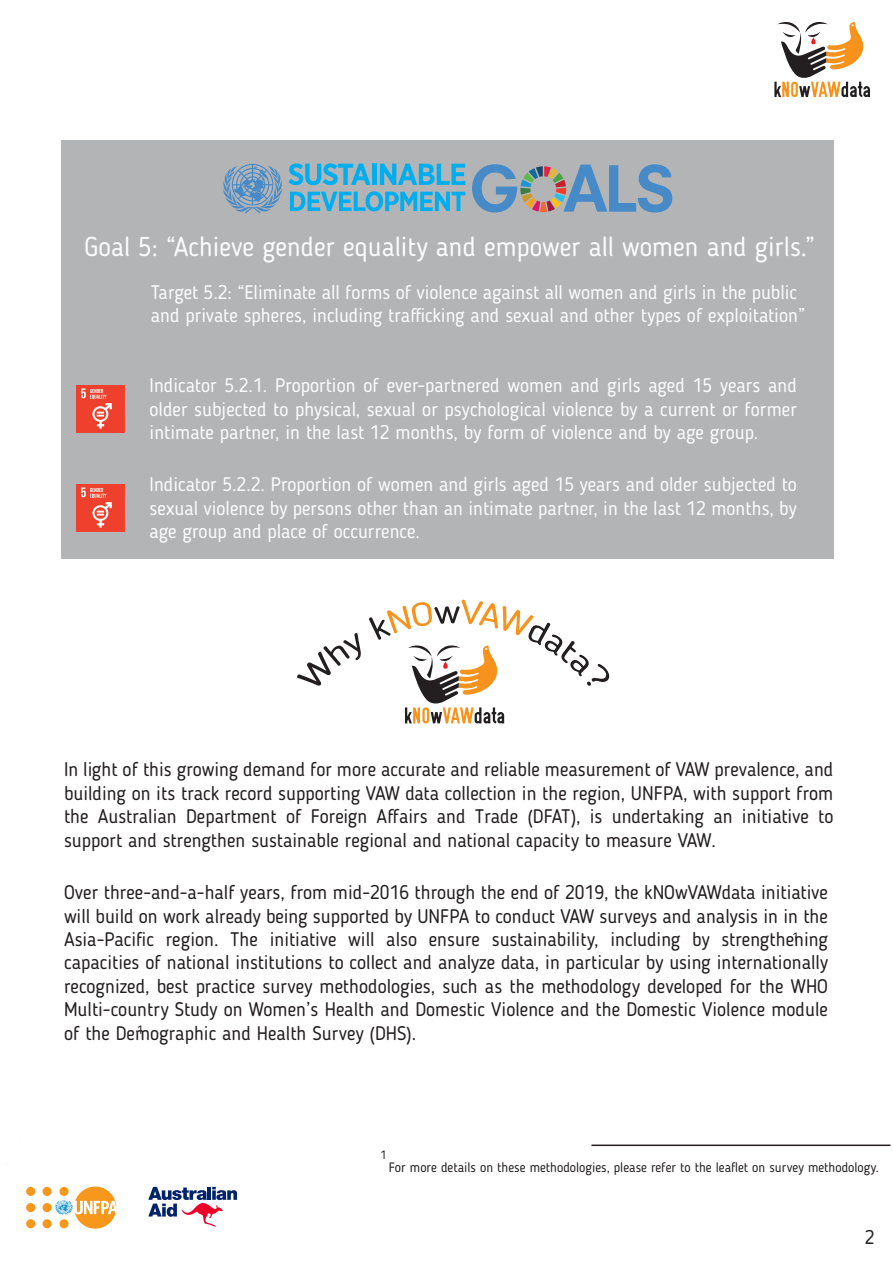
<style>
.page{position:relative;width:893px;height:1263px;background:#fff}
.page>*{position:absolute;margin:0;border:0;box-sizing:border-box;transform-origin:0 0}
.t1{font:27px "Blogger Sans";color:#fcfcfc}
.t2{font:19.5px/23.4px "Blogger Sans";color:#231f20;text-align:justify}
.t3{font:19.5px/23.4px "Blogger Sans";color:#fcfcfc;text-align:justify}
.t4{font:13.5px "Blogger Sans";color:#231f20}
.t5{font:12px "Blogger Sans";color:#231f20}
</style>
<div class="page">
<svg style="left:148px;top:1187px;width:89px;height:40px"></svg>
<div style="left:43px;top:1203px;width:9px;height:9px;background:#f7981d;border-radius:50%"></div>
<div style="left:43px;top:1219px;width:9px;height:9px;background:#f7981d;border-radius:50%"></div>
<div style="left:43px;top:1187px;width:9px;height:9px;background:#f7981d;border-radius:50%"></div>
<div style="left:26px;top:1203px;width:9px;height:9px;background:#f7981d;border-radius:50%"></div>
<div style="left:26px;top:1219px;width:9px;height:9px;background:#f7981d;border-radius:50%"></div>
<div style="left:26px;top:1187px;width:9px;height:9px;background:#f7981d;border-radius:50%"></div>
<svg style="left:55px;top:1186px;width:61px;height:43px"></svg>
<hr style="left:591px;top:1144px;width:299px;height:2px;background:#231f20">
<svg style="left:297px;top:633px;width:64px;height:53px"></svg>
<div style="left:61px;top:140px;width:772px;height:418px;background:#b2b4b5"></div>
<img style="left:76px;top:386px;width:49px;height:47px">
<img style="left:76px;top:484px;width:49px;height:47px">
<svg style="left:290px;top:191px;width:175px;height:20px"></svg>
<svg style="left:288px;top:163px;width:83px;height:22px"></svg>
<div style="left:372px;top:164px;width:5px;height:21px;background:#00aeef"></div>
<svg style="left:380px;top:164px;width:85px;height:21px"></svg>
<svg style="left:472px;top:164px;width:200px;height:48px"></svg>
<svg style="left:223px;top:164px;width:59px;height:49px"></svg>
<svg style="left:369px;top:600px;width:241px;height:123px"></svg>
<svg style="left:774px;top:22px;width:96px;height:75px"></svg>
<h1 class="t1" style="left:85px;top:230px;width:732px">Goal 5: “Achieve gender equality and empower all women and girls.”</h1>
<p class="t3" style="left:151px;top:280px;width:656px">Target 5.2: “Eliminate all forms of violence against all women and girls in the public and private spheres, including trafficking and sexual and other types of exploitation”</p>
<p class="t3" style="left:150px;top:374px;width:649px">Indicator 5.2.1. Proportion of ever-partnered women and girls aged 15 years and older subjected to physical, sexual or psychological violence by a current or former intimate partner, in the last 12 months, by form of violence and by age group.</p>
<p class="t3" style="left:150px;top:473px;width:649px">Indicator 5.2.2. Proportion of women and girls aged 15 years and older subjected to sexual violence by persons other than an intimate partner, in the last 12 months, by age group and place of occurrence.</p>
<p class="t2" style="left:64px;top:758px;width:771px">In light of this growing demand for more accurate and reliable measurement of VAW prevalence, and building on its track record supporting VAW data collection in the region, UNFPA, with support from the Australian Department of Foreign Affairs and Trade (DFAT), is undertaking an initiative to support and strengthen sustainable regional and national capacity to measure VAW.</p>
<p class="t2" style="left:64px;top:881px;width:765px">Over three-and-a-half years, from mid-2016 through the end of 2019, the kNOwVAWdata initiative will build on work already being supported by UNFPA to conduct VAW surveys and analysis in in the Asia-Pacific region. The initiative will also ensure sustainability, including by strengthening capacities of national institutions to collect and analyze data, in particular by using internationally recognized, best practice survey methodologies, such as the methodology developed for the WHO Multi-country Study on Women’s Health and Domestic Violence and the Domestic Violence module of the Demographic and Health Survey (DHS).</p>
<p class="t5" style="left:792px;top:930px;width:7px">1</p>
<p class="t5" style="left:137px;top:1022px;width:7px">1</p>
<p class="t5" style="left:381px;top:1148px;width:7px">1</p>
<p class="t4" style="left:389px;top:1159px;width:492px">For more details on these methodologies, please refer to the leaflet on survey methodology.</p>
<p class="t2" style="left:865px;top:1225px;width:11px">2</p>
</div>
